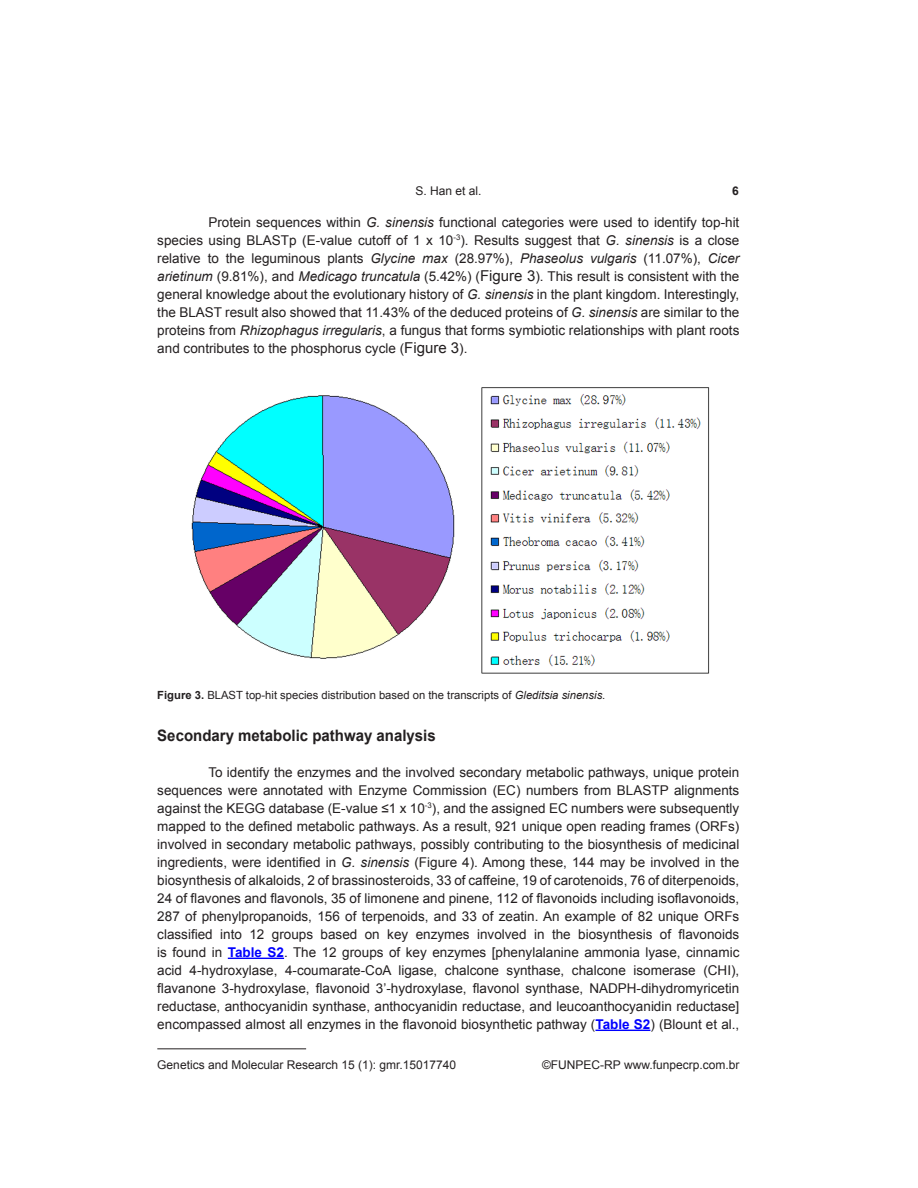
<style>
.page{position:relative;width:918px;height:1188px;background:#fff}
.page>*{position:absolute;margin:0;border:0;box-sizing:border-box;transform-origin:0 0}
.Títulos_1_e_2{font:700 15.75px "Arial";color:#231f20;scale:.95 1}
.Texto{font:13.5px/18px "Arial";color:#231f20;text-align:justify}
.t1{font:12px "Arial";color:#231f20}
.t2{font:700 12px "Arial";color:#231f20}
.Legendas{font:11.25px "Arial";color:#231f20}
.s1{font-style:italic}
.s2{font-size:15px}
.s3{font-weight:700}
.s4{font-weight:700;color:#00f}
</style>
<div class="page">
<hr style="left:157px;top:1048px;width:149px;height:1px;background:#231f20">
<img style="left:191px;top:387px;width:519px;height:287px">
<hr style="left:228px;top:958px;width:56px;height:1px;background:#00f">
<hr style="left:595px;top:1030px;width:55px;height:1px;background:#00f">
<p class="t1" style="left:415px;top:183px;width:68px">S. Han et al.</p>
<p class="t2" style="left:732px;top:183px;width:8px">6</p>
<p class="Texto" style="left:157px;top:213px;width:584px;text-indent:51px">Protein sequences within <span class="s1">G. sinensis</span> functional categories were used to identify top-hit species using BLASTp (E-value cutoff of 1 x 10<sup>-3</sup>). Results suggest that <span class="s1">G. sinensis</span> is a close relative to the leguminous plants <span class="s1">Glycine max</span> (28.97%), <span class="s1">Phaseolus vulgaris</span> (11.07%), <span class="s1">Cicer arietinum</span> (9.81%), and <span class="s1">Medicago truncatula</span> (5.42%) (<span class="s2">Figure 3</span>). This result is consistent with the general knowledge about the evolutionary history of <span class="s1">G. sinensis</span> in the plant kingdom. Interestingly, the BLAST result also showed that 11.43% of the deduced proteins of <span class="s1">G. sinensis</span> are similar to the proteins from <span class="s1">Rhizophagus irregularis</span>, a fungus that forms symbiotic relationships with plant roots and contributes to the phosphorus cycle (<span class="s2">Figure 3</span>).</p>
<p class="Legendas" style="left:157px;top:688px;width:450px"><span class="s3">Figure 3.</span> BLAST top-hit species distribution based on the transcripts of <span class="s1">Gleditsia sinensis</span>.</p>
<p class="Títulos_1_e_2" style="left:157px;top:725px;width:295px">Secondary metabolic pathway analysis</p>
<p class="Texto" style="left:157px;top:763px;width:584px;text-indent:51px">To identify the enzymes and the involved secondary metabolic pathways, unique protein sequences were annotated with Enzyme Commission (EC) numbers from BLASTP alignments against the KEGG database (E-value ≤1 x 10<sup>-3</sup>), and the assigned EC numbers were subsequently mapped to the defined metabolic pathways. As a result, 921 unique open reading frames (ORFs) involved in secondary metabolic pathways, possibly contributing to the biosynthesis of medicinal ingredients, were identified in <span class="s1">G. sinensis</span> (Figure 4). Among these, 144 may be involved in the biosynthesis of alkaloids, 2 of brassinosteroids, 33 of caffeine, 19 of carotenoids, 76 of diterpenoids, 24 of flavones and flavonols, 35 of limonene and pinene, 112 of flavonoids including isoflavonoids, 287 of phenylpropanoids, 156 of terpenoids, and 33 of zeatin. An example of 82 unique ORFs classified into 12 groups based on key enzymes involved in the biosynthesis of flavonoids is found in <span class="s4">Table S2</span>. The 12 groups of key enzymes [phenylalanine ammonia lyase, cinnamic acid 4-hydroxylase, 4-coumarate-CoA ligase, chalcone synthase, chalcone isomerase (CHI), flavanone 3-hydroxylase, flavonoid 3’-hydroxylase, flavonol synthase, NADPH-dihydromyricetin reductase, anthocyanidin synthase, anthocyanidin reductase, and leucoanthocyanidin reductase] encompassed almost all enzymes in the flavonoid biosynthetic pathway (<span class="s4">Table S2</span>) (Blount et al.,</p>
<p class="t1" style="left:157px;top:1057px;width:300px">Genetics and Molecular Research 15 (1): gmr.15017740</p>
<p class="t1" style="left:542px;top:1057px;width:199px">©FUNPEC-RP www.funpecrp.com.br</p>
</div>
